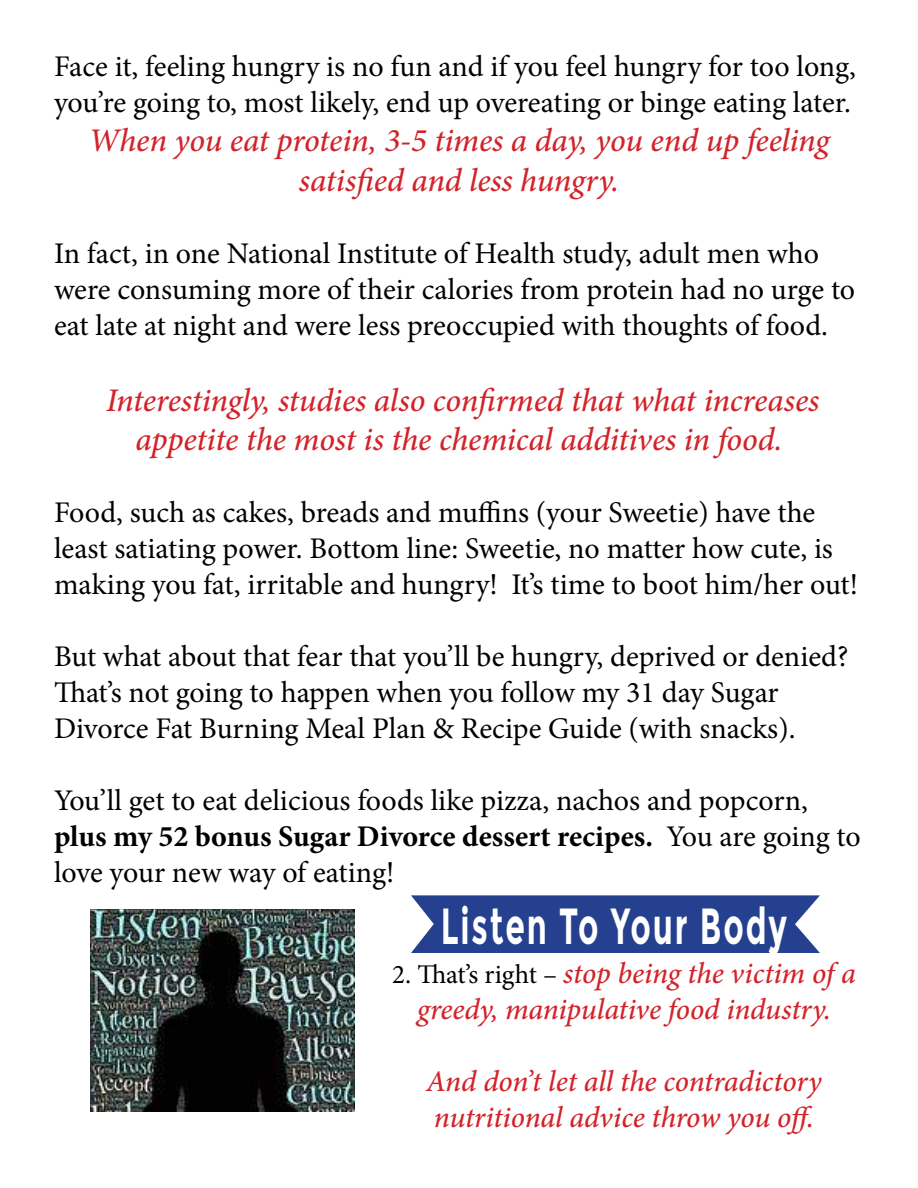
<style>
.page{position:relative;width:918px;height:1188px;background:#fff}
.page>*{position:absolute;margin:0;border:0;box-sizing:border-box;transform-origin:0 0}
.t1{font:700 50.7px "Montserrat";letter-spacing:.06em;color:#fff;scale:.62 1}
.t2{font:italic 500 33px/39.6px "Minion Pro";letter-spacing:-.005em;color:#d2232a;text-align:center}
.t3{font:30px/36px "Minion Pro";letter-spacing:-.005em;color:#000}
.t4{font:italic 500 30px/36px "Minion Pro";letter-spacing:-.005em;color:#d2232a;text-align:center}
.s1{font-weight:700}
.s2{font-weight:400;font-style:normal;font-size:27px;color:#000}
</style>
<div class="page">
<svg style="left:411px;top:895px;width:409px;height:58px;background:#334c96"></svg>
<img style="left:90px;top:909px;width:265px;height:202px">
<p class="t3" style="left:54px;top:48px;width:804px">Face it, feeling hungry is no fun and if you feel hungry for too long, you’re going to, most likely, end up overeating or binge eating later.</p>
<p class="t2" style="left:88px;top:121px;width:743px">When you eat protein, 3-5 times a day, you end up feeling satisfied and less hungry.</p>
<p class="t3" style="left:54px;top:236px;width:803px">In fact, in one National Institute of Health study, adult men who were consuming more of their calories from protein had no urge to eat late at night and were less preoccupied with thoughts of food.</p>
<p class="t2" style="left:106px;top:380px;width:715px">Interestingly, studies also confirmed that what increases appetite the most is the chemical additives in food.</p>
<p class="t3" style="left:54px;top:495px;width:806px">Food, such as cakes, breads and muffins (your Sweetie) have the least satiating power. Bottom line: Sweetie, no matter how cute, is making you fat, irritable and hungry! It’s time to boot him/her out!</p>
<p class="t3" style="left:54px;top:639px;width:796px">But what about that fear that you’ll be hungry, deprived or denied?<br>That’s not going to happen when you follow my 31 day Sugar<br>Divorce Fat Burning Meal Plan &amp; Recipe Guide (with snacks).</p>
<p class="t3" style="left:54px;top:783px;width:808px">You’ll get to eat delicious foods like pizza, nachos and popcorn, <span class="s1">plus my 52 bonus Sugar Divorce dessert recipes.</span> You are going to love your new way of eating!</p>
<h1 class="t1" style="left:441px;top:895px;width:560px">Listen To Your Body</h1>
<p class="t4" style="left:392px;top:955px;width:465px"><span class="s2">2. That’s right –</span> stop being the victim of a greedy, manipulative food industry.</p>
<p class="t4" style="left:426px;top:1063px;width:397px;text-align:left">And don’t let all the contradictory nutritional advice throw you off.</p>
</div>
